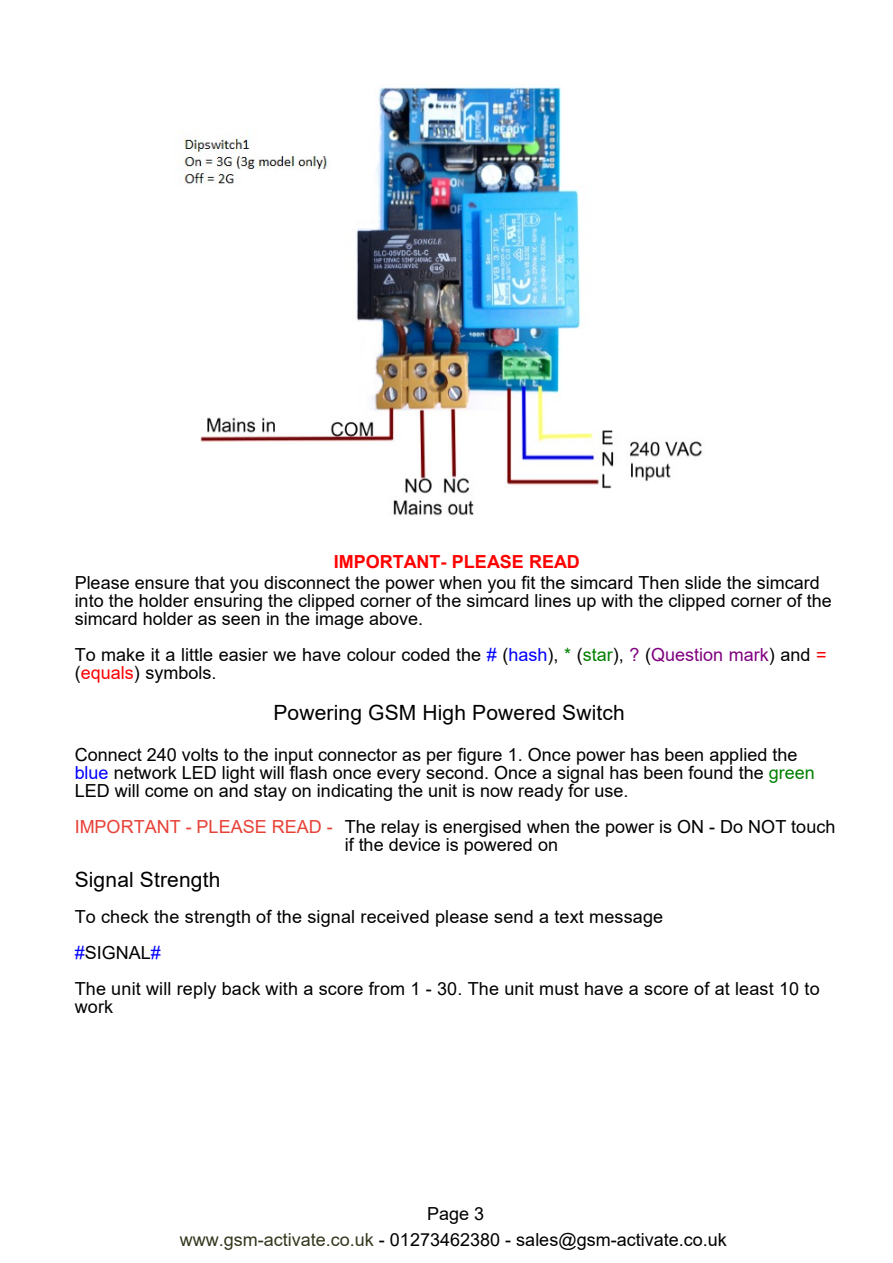
<style>
.page{position:relative;width:893px;height:1263px;background:#fff}
.page>*{position:absolute;margin:0;border:0;box-sizing:border-box;transform-origin:0 0}
.t1{font:21px "Arial";letter-spacing:.01em;color:#000}
.t2{font:18px/18px "Arial";color:#000}
.t3{font:700 18px "Arial";color:#f00}
.s1{color:#00f}
.s2{color:#008000}
.s3{color:#800080}
.s4{color:#f00}
.s5{color:#e74137}
.s6{color:#32381d}
</style>
<div class="page">
<img style="left:182px;top:85px;width:521px;height:431px">
<p class="t3" style="left:334px;top:555px;width:247px">IMPORTANT- PLEASE READ</p>
<p class="t2" style="left:75px;top:575px;width:759px">Please ensure that you disconnect the power when you fit the simcard Then slide the simcard into the holder ensuring the clipped corner of the simcard lines up with the clipped corner of the simcard holder as seen in the image above.</p>
<p class="t2" style="left:75px;top:647px;width:753px">To make it a little easier we have colour coded the <span class="s1">#</span> (<span class="s1">hash</span>), <span class="s2">*</span> (<span class="s2">star</span>), <span class="s3">?</span> (<span class="s3">Question mark</span>) and <span class="s4">= </span>(<span class="s4">equals</span>) symbols.</p>
<p class="t1" style="left:273px;top:705px;width:353px">Powering GSM High Powered Switch</p>
<p class="t2" style="left:75px;top:748px;width:742px">Connect 240 volts to the input connector as per figure 1. Once power has been applied the <span class="s1">blue</span> network LED light will flash once every second. Once a signal has been found the <span class="s2">green<br></span>LED will come on and stay on indicating the unit is now ready for use.</p>
<p class="t2" style="left:75px;top:820px;width:762px;text-align:center"><span class="s5">IMPORTANT - PLEASE READ -</span> The relay is energised when the power is ON - Do NOT touch if the device is powered on</p>
<p class="t1" style="left:75px;top:872px;width:147px">Signal Strength</p>
<p class="t2" style="left:75px;top:901px;width:747px;line-height:36px">To check the strength of the signal received please send a text message<br><span class="s1">#</span>SIGNAL<span class="s1">#<br></span>The unit will reply back with a score from 1 - 30. The unit must have a score of at least 10 to</p>
<p class="t2" style="left:75px;top:1000px;width:40px">work</p>
<p class="t2" style="left:427px;top:1207px;width:59px">Page 3</p>
<p class="t2" style="left:180px;top:1232px;width:549px"><span class="s6">www.gsm-activate.co.uk</span> - 01273462380 - sales@gsm-activate.co.uk</p>
</div>
